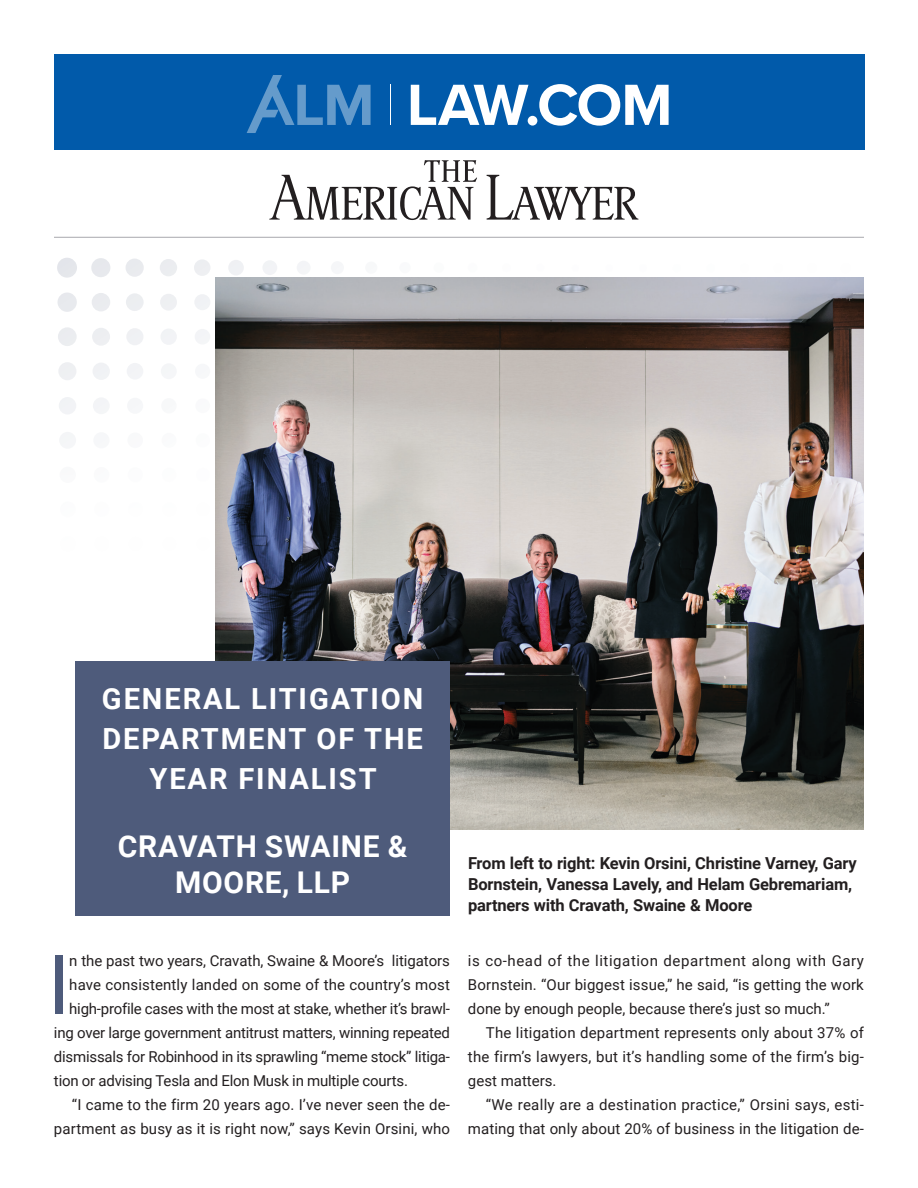
<style>
.page{position:relative;width:918px;height:1188px;background:#fff}
.page>*{position:absolute;margin:0;border:0;box-sizing:border-box;transform-origin:0 0}
.t1{font:82.5px "Roboto";color:#4e5b7b}
.t2{font:700 30px "Roboto";letter-spacing:.025em;color:#fff}
.t3{font:700 29.1px/40px "Roboto";letter-spacing:.065em;color:#fff;text-align:center}
.t4{font:700 16.5px/21px "Roboto";letter-spacing:-.01em;color:#231f20}
.t5{font:15px/24px "Roboto";color:#231f20;text-align:justify}
</style>
<div class="page">
<div style="left:60px;top:467px;width:16px;height:16px;background:#f9fafb;border-radius:8px"></div>
<div style="left:94px;top:467px;width:15px;height:16px;background:#fafbfc;border-radius:8px"></div>
<div style="left:59px;top:432px;width:17px;height:17px;background:#f4f6f7;border-radius:8px"></div>
<div style="left:93px;top:432px;width:17px;height:16px;background:#f6f7f9;border-radius:8px"></div>
<div style="left:127px;top:433px;width:16px;height:15px;background:#f9f9fa;border-radius:8px"></div>
<div style="left:162px;top:433px;width:15px;height:15px;background:#fafbfc;border-radius:7px"></div>
<div style="left:196px;top:433px;width:14px;height:14px;background:#fbfcfc;border-radius:7px"></div>
<div style="left:59px;top:397px;width:17px;height:18px;background:#f2f3f6;border-radius:9px"></div>
<div style="left:93px;top:397px;width:17px;height:17px;background:#f4f5f7;border-radius:8px"></div>
<div style="left:127px;top:398px;width:16px;height:16px;background:#f5f6f8;border-radius:8px"></div>
<div style="left:161px;top:398px;width:16px;height:15px;background:#f7f8f9;border-radius:8px"></div>
<div style="left:195px;top:398px;width:15px;height:15px;background:#f9fafb;border-radius:7px"></div>
<div style="left:58px;top:362px;width:18px;height:18px;background:#eef0f2;border-radius:9px"></div>
<div style="left:93px;top:363px;width:17px;height:17px;background:#f0f2f5;border-radius:9px"></div>
<div style="left:127px;top:363px;width:16px;height:17px;background:#f3f4f6;border-radius:8px"></div>
<div style="left:161px;top:363px;width:16px;height:16px;background:#f5f6f8;border-radius:8px"></div>
<div style="left:195px;top:364px;width:15px;height:15px;background:#f6f7f9;border-radius:8px"></div>
<div style="left:58px;top:327px;width:19px;height:19px;background:#ebedf0;border-radius:9px"></div>
<div style="left:92px;top:328px;width:18px;height:18px;background:#edeef1;border-radius:9px"></div>
<div style="left:126px;top:328px;width:17px;height:17px;background:#eff1f4;border-radius:9px"></div>
<div style="left:160px;top:329px;width:17px;height:16px;background:#f2f3f6;border-radius:8px"></div>
<div style="left:195px;top:329px;width:15px;height:16px;background:#f4f5f7;border-radius:8px"></div>
<div style="left:58px;top:293px;width:19px;height:19px;background:#e8eaee;border-radius:10px"></div>
<div style="left:92px;top:293px;width:18px;height:18px;background:#eaecef;border-radius:9px"></div>
<div style="left:126px;top:293px;width:18px;height:18px;background:#eceef0;border-radius:9px"></div>
<div style="left:160px;top:294px;width:17px;height:17px;background:#eef0f2;border-radius:8px"></div>
<div style="left:194px;top:294px;width:16px;height:16px;background:#f0f2f5;border-radius:8px"></div>
<div style="left:57px;top:258px;width:20px;height:20px;background:#e4e6eb;border-radius:10px"></div>
<div style="left:91px;top:258px;width:19px;height:19px;background:#e7e8ed;border-radius:10px"></div>
<div style="left:126px;top:259px;width:18px;height:18px;background:#e9ebee;border-radius:9px"></div>
<div style="left:160px;top:259px;width:17px;height:17px;background:#ebedf0;border-radius:9px"></div>
<div style="left:194px;top:259px;width:17px;height:17px;background:#edeef1;border-radius:8px"></div>
<div style="left:228px;top:260px;width:16px;height:16px;background:#eff1f4;border-radius:8px"></div>
<div style="left:262px;top:260px;width:15px;height:15px;background:#f2f3f6;border-radius:7px"></div>
<div style="left:297px;top:261px;width:14px;height:14px;background:#f4f5f7;border-radius:7px"></div>
<img style="left:216px;top:278px;width:648px;height:551px">
<div style="left:75px;top:662px;width:375px;height:254px;background:#4e5b7b"></div>
<div style="left:54px;top:55px;width:810px;height:95px;background:#015aaa"></div>
<hr style="left:391px;top:85px;width:1px;height:40px;background:#fff">
<svg style="left:247px;top:76px;width:124px;height:57px"></svg>
<svg style="left:411px;top:85px;width:117px;height:40px"></svg>
<div style="left:528px;top:116px;width:9px;height:10px;background:#fff;border-radius:50%"></div>
<svg style="left:539px;top:84px;width:130px;height:42px"></svg>
<hr style="left:54px;top:237px;width:810px;height:1px;background:#a8a9ad">
<svg style="left:487px;top:175px;width:151px;height:45px"></svg>
<svg style="left:269px;top:160px;width:208px;height:60px"></svg>
<h3 class="t3" style="left:102px;top:678px;width:323px">GENERAL LITIGATION<br>DEPARTMENT OF THE<br>YEAR FINALIST</h3>
<h2 class="t2" style="left:118px;top:825px;width:41px">Cravath</h2>
<h2 class="t2" style="left:265px;top:825px;width:64px">Swaine</h2>
<h2 class="t2" style="left:388px;top:825px;width:21px">&amp;</h2>
<h2 class="t2" style="left:175px;top:861px;width:48px">Moore</h2>
<h2 class="t2" style="left:282px;top:861px;width:70px">, LLP</h2>
<h1 class="t1" style="left:48px;top:927px;width:24px">I</h1>
<p class="t5" style="left:69px;top:948px;width:382px">n the past two years, Cravath, Swaine &amp; Moore’s litigators</p>
<p class="t5" style="left:69px;top:972px;width:382px">have consistently landed on some of the country’s most</p>
<p class="t5" style="left:69px;top:996px;width:382px">high-profile cases with the most at stake, whether it’s brawl-</p>
<p class="t5" style="left:54px;top:1020px;width:398px">ing over large government antitrust matters, winning repeated</p>
<p class="t5" style="left:54px;top:1044px;width:398px">dismissals for Robinhood in its sprawling “meme stock” litiga-</p>
<p class="t5" style="left:54px;top:1068px;width:356px">tion or advising Tesla and Elon Musk in multiple courts.</p>
<p class="t5" style="left:72px;top:1092px;width:380px">“I came to the firm 20 years ago. I’ve never seen the de-</p>
<p class="t5" style="left:54px;top:1116px;width:398px">partment as busy as it is right now,” says Kevin Orsini, who</p>
<p class="t4" style="left:468px;top:852px;width:390px">From left to right: Kevin Orsini, Christine Varney, Gary<br>Bornstein, Vanessa Lavely, and Helam Gebremariam, partners with Cravath, Swaine &amp; Moore</p>
<p class="t5" style="left:468px;top:948px;width:398px">is co-head of the litigation department along with Gary Bornstein. “Our biggest issue,” he said, “is getting the work done by enough people, because there’s just so much.”</p>
<p class="t5" style="left:468px;top:1020px;width:398px;text-indent:18px">The litigation department represents only about 37% of the firm’s lawyers, but it’s handling some of the firm’s big&shy;gest matters.</p>
<p class="t5" style="left:468px;top:1092px;width:398px;text-align:right">“We really are a destination practice,” Orsini says, esti&shy;mating that only about 20% of business in the litigation de-</p>
</div>
